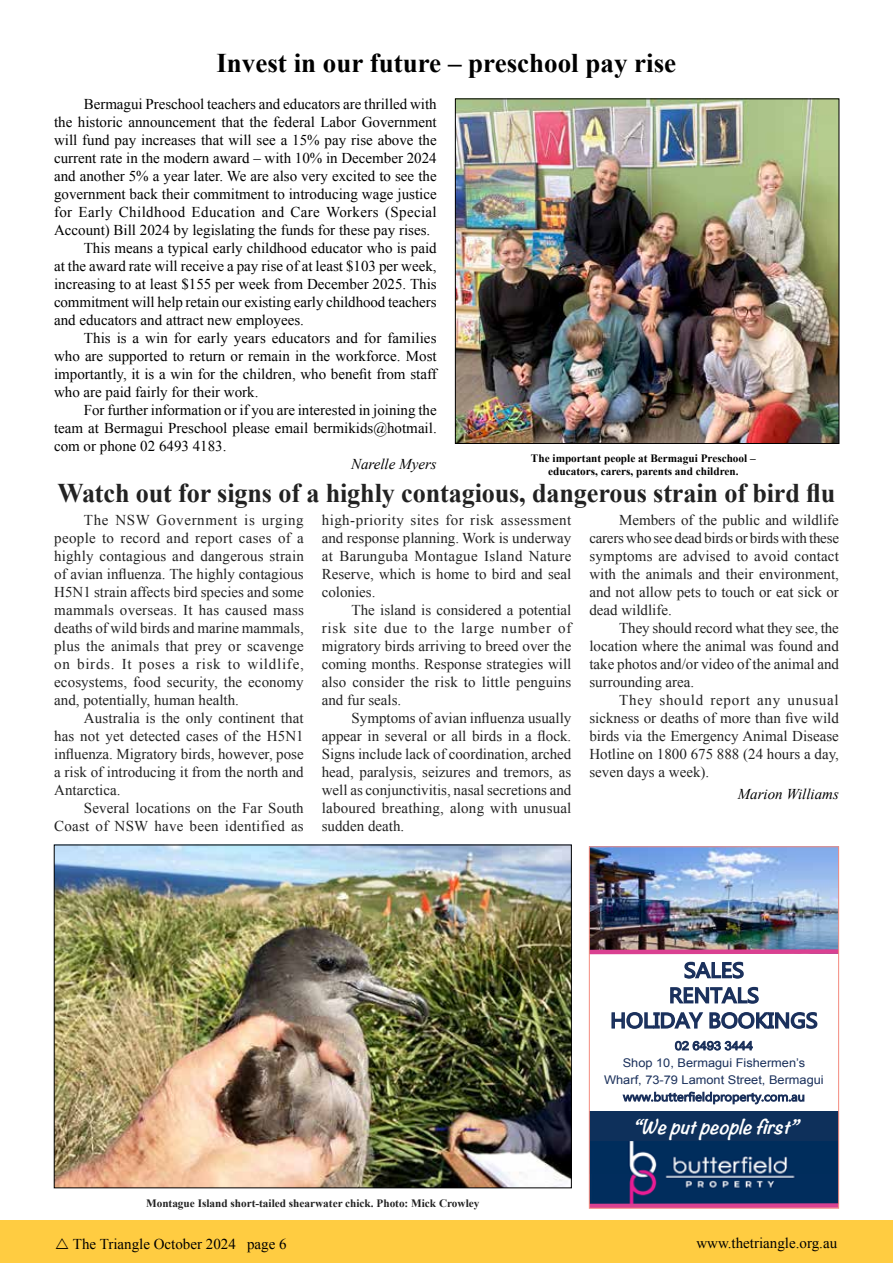
<style>
.page{position:relative;width:893px;height:1263px;background:#fff}
.page>*{position:absolute;margin:0;border:0;box-sizing:border-box;transform-origin:0 0}
.t1{font:700 27px "Times New Roman";letter-spacing:-.005em;color:#222}
.t2{font:700 27px "Times New Roman";color:#000}
.t3{font:21px/25.2px "Ebrima";color:#1a305b;text-align:center;scale:1.07 1}
.t4{font:italic 700 18px "Noteworthy";color:#fff;scale:1.07 1}
.t5{font:15px/18px "Times New Roman";color:#222;text-align:justify}
.t6{font:15px "Times New Roman";color:#000}
.t7{font:15px "Times New Roman";letter-spacing:.025em;color:#000}
.t8{font:italic 15px "Times New Roman";color:#000}
.t9{font:12px/17.1px "Arial";color:#1a305b;text-align:center;scale:1.07 1}
.t10{font:12px "Ebrima";color:#1a305b;scale:1.07 1}
.t11{font:700 11.25px/13.5px "Times New Roman";color:#000;text-align:center}
.t12{font:700 11.25px "Times New Roman";color:#222}
</style>
<div class="page">
<div style="left:0;top:1220px;width:893px;height:43px;background:#ffcc41"></div>
<img style="left:457px;top:101px;width:380px;height:341px">
<div style="left:455px;top:99px;width:384px;height:345px;border:1px solid #000"></div>
<img style="left:56px;top:847px;width:514px;height:339px">
<div style="left:589px;top:1111px;width:250px;height:62px;background:#0e305b"></div>
<img style="left:591px;top:848px;width:246px;height:101px">
<img style="left:591px;top:1142px;width:246px;height:61px">
<div style="left:589px;top:949px;width:250px;height:5px;background:#da4191"></div>
<div style="left:589px;top:1203px;width:250px;height:5px;background:#da4191"></div>
<div style="left:589px;top:846px;width:250px;height:362px;border:1px solid #f48b7f"></div>
<h1 class="t2" style="left:216px;top:45px;width:461px">Invest in our future – preschool pay rise</h1>
<p class="t6" style="left:84px;top:94px;width:354px">Bermagui Preschool teachers and educators are thrilled with</p>
<p class="t6" style="left:54px;top:112px;width:384px">the historic announcement that the federal Labor Government</p>
<p class="t6" style="left:54px;top:130px;width:384px">will fund pay increases that will see a 15% pay rise above the</p>
<p class="t6" style="left:54px;top:148px;width:384px">current rate in the modern award – with 10% in December 2024</p>
<p class="t6" style="left:54px;top:166px;width:384px">and another 5% a year later. We are also very excited to see the</p>
<p class="t6" style="left:54px;top:184px;width:384px">government back their commitment to introducing wage justice</p>
<p class="t7" style="left:54px;top:202px;width:384px">for Early Childhood Education and Care Workers (Special</p>
<p class="t6" style="left:54px;top:220px;width:378px">Account) Bill 2024 by legislating the funds for these pay rises.</p>
<p class="t6" style="left:84px;top:238px;width:354px">This means a typical early childhood educator who is paid</p>
<p class="t6" style="left:54px;top:256px;width:384px">at the award rate will receive a pay rise of at least $103 per week,</p>
<p class="t6" style="left:54px;top:274px;width:384px">increasing to at least $155 per week from December 2025. This</p>
<p class="t6" style="left:54px;top:292px;width:384px">commitment will help retain our existing early childhood teachers</p>
<p class="t6" style="left:54px;top:310px;width:251px">and educators and attract new employees.</p>
<p class="t6" style="left:84px;top:328px;width:354px">This is a win for early years educators and for families</p>
<p class="t6" style="left:54px;top:346px;width:384px">who are supported to return or remain in the workforce. Most</p>
<p class="t6" style="left:54px;top:364px;width:384px">importantly, it is a win for the children, who benefit from staff</p>
<p class="t6" style="left:54px;top:382px;width:206px">who are paid fairly for their work.</p>
<p class="t6" style="left:84px;top:400px;width:354px">For further information or if you are interested in joining the</p>
<p class="t6" style="left:54px;top:418px;width:384px">team at Bermagui Preschool please email bermikids@hotmail.</p>
<p class="t6" style="left:54px;top:436px;width:174px">com or phone 02 6493 4183.</p>
<p class="t8" style="left:351px;top:454px;width:87px">Narelle Myers</p>
<p class="t11" style="left:531px;top:451px;width:226px">The important people at Bermagui Preschool – educators, carers, parents and children.</p>
<h1 class="t1" style="left:57px;top:474px;width:779px">Watch out for signs of a highly contagious, dangerous strain of bird flu</h1>
<p class="t5" style="left:54px;top:511px;width:251px;text-indent:30px">The NSW Government is urging people to record and report cases of a highly contagious and dangerous strain of avian influenza. The highly contagious H5N1 strain affects bird species and some mammals overseas. It has caused mass deaths of wild birds and marine mammals, plus the animals that prey or scavenge on birds. It poses a risk to wildlife, ecosystems, food security, the economy and, potentially, human health.</p>
<p class="t5" style="left:54px;top:709px;width:251px;text-indent:30px">Australia is the only continent that has not yet detected cases of the H5N1 influenza. Migratory birds, however, pose a risk of introducing it from the north and Antarctica.</p>
<p class="t5" style="left:54px;top:799px;width:251px;text-align:right">Several locations on the Far South<br>Coast of NSW have been identified as</p>
<p class="t5" style="left:322px;top:511px;width:251px">high-priority sites for risk assessment and response planning. Work is underway at Barunguba Montague Island Nature Reserve, which is home to bird and seal colonies.</p>
<p class="t5" style="left:322px;top:601px;width:251px;text-indent:30px">The island is considered a potential risk site due to the large number of migratory birds arriving to breed over the coming months. Response strategies will also consider the risk to little penguins and fur seals.</p>
<p class="t5" style="left:322px;top:709px;width:251px;text-indent:30px">Symptoms of avian influenza usually appear in several or all birds in a flock.<br>Signs include lack of coordination, arched head, paralysis, seizures and tremors, as well as conjunctivitis, nasal secretions and laboured breathing, along with unusual sudden death.</p>
<p class="t5" style="left:589px;top:511px;width:251px;text-indent:30px">Members of the public and wildlife carers who see dead birds or birds with these symptoms are advised to avoid contact with the animals and their environment, and not allow pets to touch or eat sick or dead wildlife.</p>
<p class="t5" style="left:589px;top:619px;width:251px;text-indent:30px">They should record what they see, the location where the animal was found and take photos and/or video of the animal and surrounding area.</p>
<p class="t5" style="left:589px;top:691px;width:251px;text-indent:30px">They should report any unusual sickness or deaths of more than five wild birds via the Emergency Animal Disease Hotline on 1800 675 888 (24 hours a day, seven days a week).</p>
<p class="t8" style="left:738px;top:784px;width:103px">Marion Williams</p>
<p class="t12" style="left:146px;top:1195px;width:335px">Montague Island short-tailed shearwater chick. Photo: Mick Crowley</p>
<h2 class="t3" style="left:610px;top:957px;width:195px">SALES<br>RENTALS<br>HOLIDAY BOOKINGS</h2>
<p class="t9" style="left:604px;top:1037px;width:207px">02 6493 3444<br>Shop 10, Bermagui Fishermen’s<br>Wharf, 73-79 Lamont Street, Bermagui</p>
<p class="t10" style="left:623px;top:1088px;width:171px">www.butterfieldproperty.com.au</p>
<p class="t4" style="left:633px;top:1110px;width:163px">“Weputpeoplefirst”</p>
<p class="t6" style="left:73px;top:1234px;width:215px">The Triangle October 2024 page 6</p>
<p class="t6" style="left:696px;top:1232px;width:142px">www.thetriangle.org.au</p>
</div>
